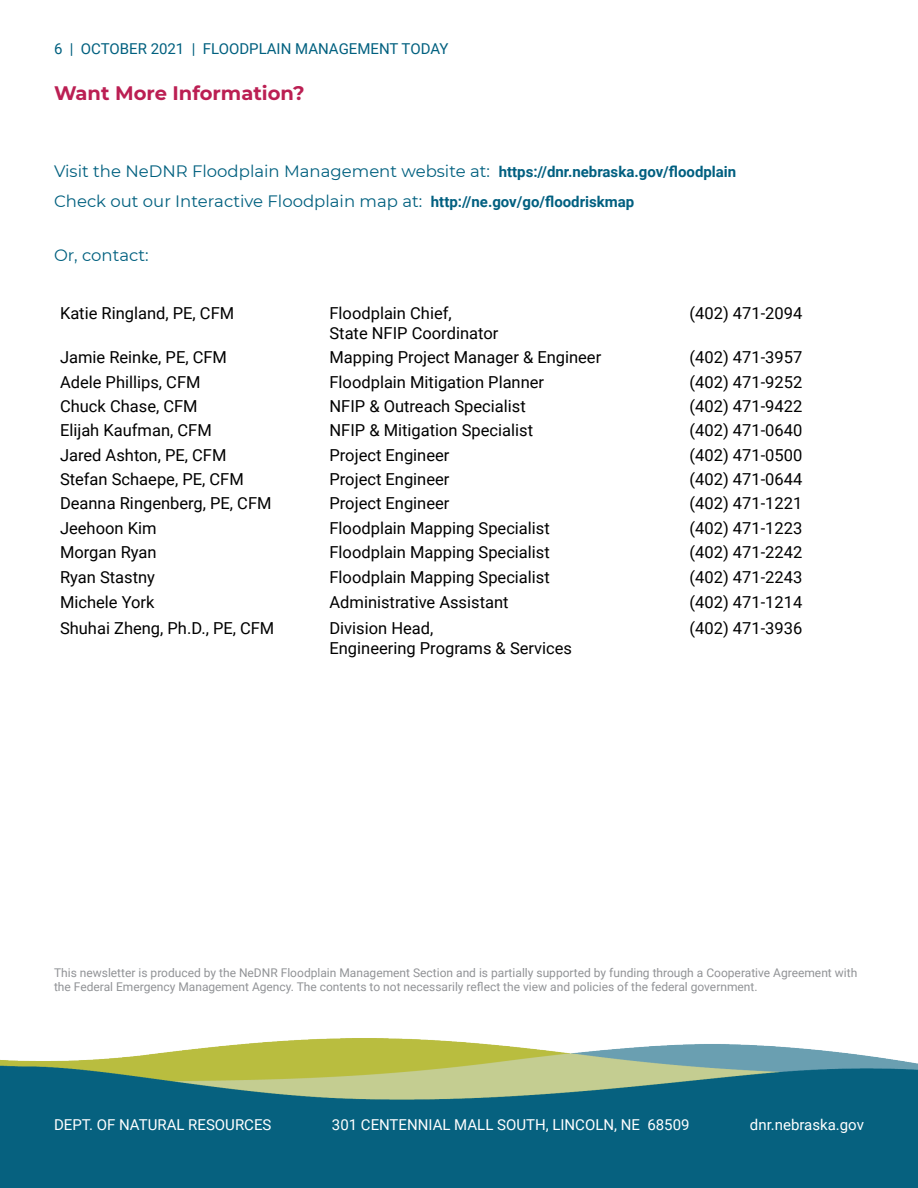
<style>
.page{position:relative;width:918px;height:1188px;background:#fff}
.page>*{position:absolute;margin:0;border:0;box-sizing:border-box;transform-origin:0 0}
.t1{font:700 19.5px "Montserrat";color:#bb1f53}
.t2{font:16.5px/19.8px "Roboto";color:#000}
.t3{font:16.5px "Montserrat";color:#00607f}
.t4{font:15px "Roboto";color:#fff}
.t5{font:15px "Roboto";color:#00607f}
.t6{font:12px/14.4px "Roboto";color:#919396}
.s1{font-family:"Roboto";font-weight:700;font-size:15px;color:#005f80}
</style>
<div class="page">
<img style="left:0;top:1038px;width:918px;height:150px">
<p class="t5" style="left:54px;top:38px;width:396px">6 | OCTOBER 2021 | FLOODPLAIN MANAGEMENT TODAY</p>
<p class="t1" style="left:54px;top:79px;width:252px">Want More Information?</p>
<p class="t3" style="left:54px;top:159px;width:684px">Visit the NeDNR Floodplain Management website at: <span class="s1">https://dnr.nebraska.gov/floodplain</span></p>
<p class="t3" style="left:54px;top:190px;width:582px">Check out our Interactive Floodplain map at: <span class="s1">http://ne.gov/go/floodriskmap</span></p>
<p class="t3" style="left:54px;top:244px;width:96px">Or, contact:</p>
<p class="t2" style="left:60px;top:303px;width:176px">Katie Ringland, PE, CFM</p>
<p class="t2" style="left:329px;top:303px;width:170px">Floodplain Chief,<br>State NFIP Coordinator</p>
<p class="t2" style="left:690px;top:303px;width:114px">(402) 471-2094</p>
<p class="t2" style="left:60px;top:347px;width:169px">Jamie Reinke, PE, CFM</p>
<p class="t2" style="left:329px;top:347px;width:273px">Mapping Project Manager &amp; Engineer</p>
<p class="t2" style="left:690px;top:347px;width:114px">(402) 471-3957</p>
<p class="t2" style="left:60px;top:371px;width:142px">Adele Phillips, CFM</p>
<p class="t2" style="left:329px;top:371px;width:216px">Floodplain Mitigation Planner</p>
<p class="t2" style="left:690px;top:371px;width:114px">(402) 471-9252</p>
<p class="t2" style="left:60px;top:396px;width:139px">Chuck Chase, CFM</p>
<p class="t2" style="left:329px;top:396px;width:198px">NFIP &amp; Outreach Specialist</p>
<p class="t2" style="left:690px;top:396px;width:114px">(402) 471-9422</p>
<p class="t2" style="left:60px;top:420px;width:153px">Elijah Kaufman, CFM</p>
<p class="t2" style="left:329px;top:420px;width:205px">NFIP &amp; Mitigation Specialist</p>
<p class="t2" style="left:690px;top:420px;width:114px">(402) 471-0640</p>
<p class="t2" style="left:60px;top:444px;width:168px">Jared Ashton, PE, CFM</p>
<p class="t2" style="left:329px;top:444px;width:121px">Project Engineer</p>
<p class="t2" style="left:690px;top:444px;width:114px">(402) 471-0500</p>
<p class="t2" style="left:60px;top:469px;width:185px">Stefan Schaepe, PE, CFM</p>
<p class="t2" style="left:329px;top:469px;width:121px">Project Engineer</p>
<p class="t2" style="left:690px;top:469px;width:114px">(402) 471-0644</p>
<p class="t2" style="left:60px;top:493px;width:213px">Deanna Ringenberg, PE, CFM</p>
<p class="t2" style="left:329px;top:493px;width:121px">Project Engineer</p>
<p class="t2" style="left:690px;top:493px;width:114px">(402) 471-1221</p>
<p class="t2" style="left:60px;top:517px;width:98px">Jeehoon Kim</p>
<p class="t2" style="left:329px;top:517px;width:222px">Floodplain Mapping Specialist</p>
<p class="t2" style="left:690px;top:517px;width:114px">(402) 471-1223</p>
<p class="t2" style="left:60px;top:542px;width:98px">Morgan Ryan</p>
<p class="t2" style="left:329px;top:542px;width:222px">Floodplain Mapping Specialist</p>
<p class="t2" style="left:690px;top:542px;width:114px">(402) 471-2242</p>
<p class="t2" style="left:60px;top:566px;width:96px">Ryan Stastny</p>
<p class="t2" style="left:329px;top:566px;width:222px">Floodplain Mapping Specialist</p>
<p class="t2" style="left:690px;top:566px;width:114px">(402) 471-2243</p>
<p class="t2" style="left:60px;top:592px;width:96px">Michele York</p>
<p class="t2" style="left:329px;top:592px;width:181px">Administrative Assistant</p>
<p class="t2" style="left:690px;top:592px;width:114px">(402) 471-1214</p>
<p class="t2" style="left:60px;top:617px;width:216px">Shuhai Zheng, Ph.D., PE, CFM</p>
<p class="t2" style="left:329px;top:617px;width:244px">Division Head,<br>Engineering Programs &amp; Services</p>
<p class="t2" style="left:690px;top:617px;width:114px">(402) 471-3936</p>
<p class="t6" style="left:54px;top:965px;width:805px">This newsletter is produced by the NeDNR Floodplain Management Section and is partially supported by funding through a Cooperative Agreement with the Federal Emergency Management Agency. The contents to not necessarily reflect the view and policies of the federal government.</p>
<p class="t4" style="left:54px;top:1114px;width:219px">DEPT. OF NATURAL RESOURCES</p>
<p class="t4" style="left:332px;top:1114px;width:359px">301 CENTENNIAL MALL SOUTH, LINCOLN, NE 68509</p>
<p class="t4" style="left:750px;top:1114px;width:116px">dnr.nebraska.gov</p>
</div>
